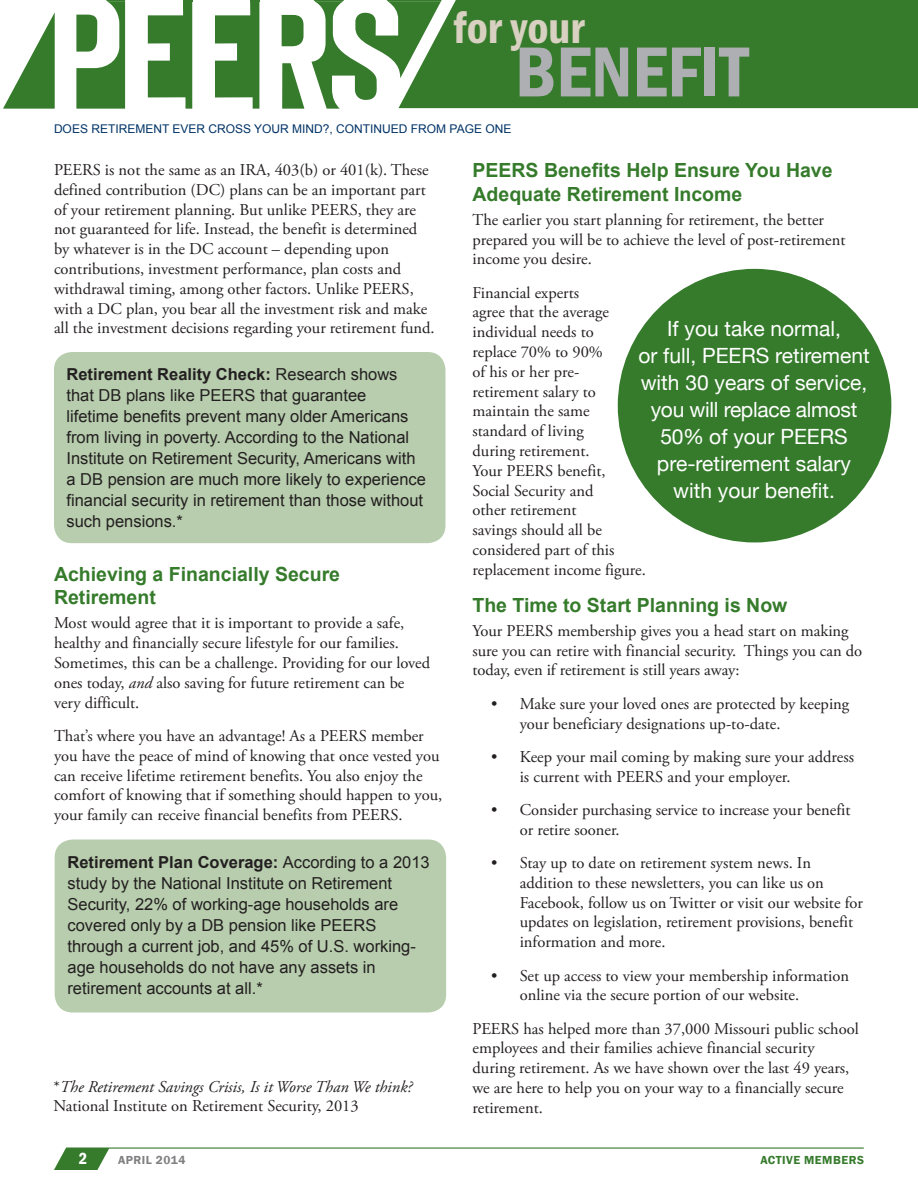
<style>
.page{position:relative;width:918px;height:1188px;background:#fff}
.page>*{position:absolute;margin:0;border:0;box-sizing:border-box;transform-origin:0 0}
.t1{font:600 condensed 73.35px "Franklin Gothic";color:#aeafb3}
.t2{font:600 condensed 46.05px "Franklin Gothic";color:#d8d0c0}
.Call_Out{font:21px/27px "Helvetica Neue";color:#fff;text-align:center}
.Subheader_PP{font:700 19.5px/23.4px "Arial";color:#357b2b}
.Body_PP{font:16.5px/19.8px "Adobe Garamond Pro";color:#231f20}
.Call_Out-2{font:16.5px/21px "Arial";color:#231f20}
.Body_PP-2{font:italic 16.5px/19.8px "Adobe Garamond Pro";color:#231f20}
.t3{font:600 condensed 16.5px "Franklin Gothic";color:#fff}
.t4{font:12px "Arial";color:#003367}
.t5{font:600 12px "Franklin Gothic";letter-spacing:.04em;color:#357b2b}
.t6{font:600 12px "Franklin Gothic";letter-spacing:.04em;color:#808083}
.s1{font-weight:700}
.s2{font-style:italic}
.s3{font-style:normal}
</style>
<div class="page">
<svg style="left:54px;top:1148px;width:55px;height:22px"></svg>
<hr style="left:66px;top:1148px;width:797px;height:1px;background:#357b2b">
<svg style="left:3px;top:12px;width:52px;height:97px"></svg>
<div style="left:446px;top:0;width:472px;height:108px;background:#357b2b"></div>
<svg style="left:76px;top:0;width:49px;height:109px"></svg>
<svg style="left:148px;top:0;width:44px;height:109px"></svg>
<svg style="left:215px;top:0;width:44px;height:109px"></svg>
<svg style="left:282px;top:0;width:164px;height:109px"></svg>
<div style="left:55px;top:840px;width:391px;height:172px;background:#b7cdad;border-radius:18px"></div>
<div style="left:618px;top:269px;width:273px;height:273px;background:#357b2b;border-radius:50%"></div>
<div style="left:54px;top:352px;width:391px;height:191px;background:#b7cdad;border-radius:18px"></div>
<h2 class="t2" style="left:453px;top:-3px;width:133px">for your</h2>
<h1 class="t1" style="left:515px;top:23px;width:235px">BENEFIT</h1>
<p class="t4" style="left:54px;top:121px;width:459px">DOES RETIREMENT EVER CROSS YOUR MIND?, CONTINUED FROM PAGE ONE</p>
<p class="Body_PP" style="left:54px;top:160px;width:382px">PEERS is not the same as an IRA, 403(b) or 401(k). These defined contribution (DC) plans can be an important part of your retirement planning. But unlike PEERS, they are not guaranteed for life. Instead, the benefit is determined by whatever is in the DC account – depending upon contributions, investment performance, plan costs and withdrawal timing, among other factors. Unlike PEERS, with a DC plan, you bear all the investment risk and make all the investment decisions regarding your retirement fund.</p>
<p class="Subheader_PP" style="left:472px;top:159px;width:362px">PEERS Benefits Help Ensure You Have<br>Adequate Retirement Income</p>
<p class="Body_PP" style="left:472px;top:210px;width:374px">The earlier you start planning for retirement, the better prepared you will be to achieve the level of post-retirement income you desire.</p>
<p class="Body_PP" style="left:472px;top:283px;width:175px">Financial experts<br>agree that the average individual needs to<br>replace 70% to 90%<br>of his or her pre&shy;retirement salary to maintain the same standard of living<br>during retirement.<br>Your PEERS benefit,<br>Social Security and<br>other retirement<br>savings should all be considered part of this replacement income figure.</p>
<p class="Subheader_PP" style="left:472px;top:594px;width:316px">The Time to Start Planning is Now</p>
<p class="Body_PP" style="left:472px;top:621px;width:391px">Your PEERS membership gives you a head start on making sure you can retire with financial security. Things you can do today, even if retirement is still years away:</p>
<p class="Body_PP" style="left:520px;top:694px;width:331px;text-indent:-29px">• Make sure your loved ones are protected by keeping your beneficiary designations up-to-date.</p>
<p class="Body_PP" style="left:520px;top:747px;width:336px;text-indent:-29px">• Keep your mail coming by making sure your address is current with PEERS and your employer.</p>
<p class="Body_PP" style="left:520px;top:800px;width:332px;text-indent:-29px">• Consider purchasing service to increase your benefit or retire sooner.</p>
<p class="Body_PP" style="left:520px;top:854px;width:345px;text-indent:-29px">• Stay up to date on retirement system news. In addition to these newsletters, you can like us on Facebook, follow us on Twitter or visit our website for updates on legislation, retirement provisions, benefit information and more.</p>
<p class="Body_PP" style="left:520px;top:966px;width:331px;text-indent:-29px">• Set up access to view your membership information online via the secure portion of our website.</p>
<p class="Body_PP" style="left:472px;top:1019px;width:388px">PEERS has helped more than 37,000 Missouri public school employees and their families achieve financial security during retirement. As we have shown over the last 49 years, we are here to help you on your way to a financially secure retirement.</p>
<p class="Call_Out" style="left:638px;top:316px;width:233px">If you take normal,<br>or full, PEERS retirement with 30 years of service, you will replace almost<br>50% of your PEERS pre-retirement salary with your benefit.</p>
<p class="Call_Out-2" style="left:67px;top:364px;width:361px"><span class="s1">Retirement Reality Check:</span> Research shows that DB plans like PEERS that guarantee<br>lifetime benefits prevent many older Americans from living in poverty. According to the National Institute on Retirement Security, Americans with a DB pension are much more likely to experience financial security in retirement than those without such pensions.*</p>
<p class="Subheader_PP" style="left:54px;top:563px;width:288px">Achieving a Financially Secure<br>Retirement</p>
<p class="Body_PP" style="left:54px;top:614px;width:378px">Most would agree that it is important to provide a safe, healthy and financially secure lifestyle for our families.<br>Sometimes, this can be a challenge. Providing for our loved ones today, <span class="s2">and</span> also saving for future retirement can be very difficult.</p>
<p class="Body_PP" style="left:54px;top:726px;width:390px">That’s where you have an advantage! As a PEERS member you have the peace of mind of knowing that once vested you can receive lifetime retirement benefits. You also enjoy the comfort of knowing that if something should happen to you, your family can receive financial benefits from PEERS.</p>
<p class="Call_Out-2" style="left:68px;top:852px;width:364px"><span class="s1">Retirement Plan Coverage:</span> According to a 2013 study by the National Institute on Retirement Security, 22% of working-age households are covered only by a DB pension like PEERS through a current job, and 45% of U.S. working&shy;age households do not have any assets in retirement accounts at all.*</p>
<p class="Body_PP-2" style="left:53px;top:1077px;width:361px"><span class="s3">*</span>The Retirement Savings Crisis, Is it Worse Than We think?<br><span class="s3">National Institute on Retirement Security, 2013</span></p>
<p class="t3" style="left:79px;top:1148px;width:10px">2</p>
<p class="t6" style="left:118px;top:1153px;width:69px">APRIL 2014</p>
<p class="t5" style="left:760px;top:1153px;width:105px">ACTIVE MEMBERS</p>
</div>
